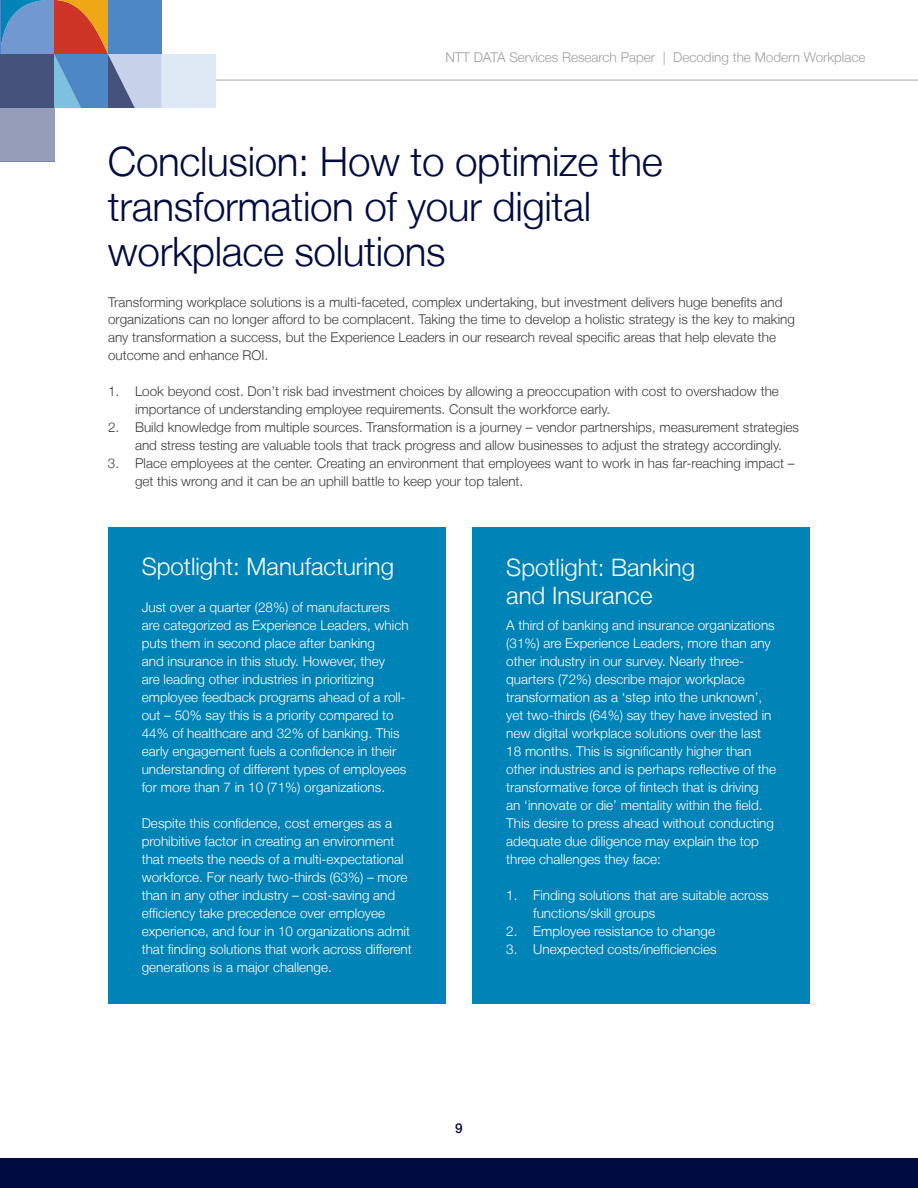
<style>
.page{position:relative;width:918px;height:1188px;background:#fff}
.page>*{position:absolute;margin:0;border:0;box-sizing:border-box;transform-origin:0 0}
.t1{font:300 40.5px/45px "Helvetica Neue LT";letter-spacing:-.01em;color:#000c40}
.t2{font:300 24px/28.5px "Helvetica Neue LT";color:#fff}
.t3{font:300 13.5px/18px "Helvetica Neue LT";color:#fff}
.t4{font:300 13.5px/18px "Helvetica Neue LT";color:#3e3e3f}
.t5{font:300 13.5px "Helvetica Neue LT";color:#9d9fa2}
.t6{font:500 13.5px "Helvetica Neue LT";color:#000c40}
</style>
<div class="page">
<div style="left:0;top:1158px;width:918px;height:30px;background:#000c40"></div>
<hr style="left:216px;top:79px;width:702px;height:2px;background:#c2c3c6">
<svg style="left:0;top:0;width:162px;height:108px"></svg>
<div style="left:0;top:108px;width:54px;height:54px;background:#959db8"></div>
<div style="left:162px;top:54px;width:54px;height:54px;background:#dee9f5"></div>
<hr style="left:0;top:0;width:1px;height:54px;background:#4d87c6">
<div style="left:472px;top:527px;width:338px;height:476px;background:#0083b6"></div>
<div style="left:108px;top:527px;width:338px;height:476px;background:#0083b6"></div>
<p class="t5" style="left:445px;top:49px;width:422px">NTT DATA Services Research Paper | Decoding the Modern Workplace</p>
<h1 class="t1" style="left:108px;top:138px;width:556px">Conclusion: How to optimize the transformation of your digital workplace solutions</h1>
<p class="t4" style="left:108px;top:292px;width:688px">Transforming workplace solutions is a multi-faceted, complex undertaking, but investment delivers huge benefits and organizations can no longer afford to be complacent. Taking the time to develop a holistic strategy is the key to making any transformation a success, but the Experience Leaders in our research reveal specific areas that help elevate the outcome and enhance ROI.</p>
<p class="t4" style="left:135px;top:382px;width:645px;text-indent:-27px">1. Look beyond cost. Don’t risk bad investment choices by allowing a preoccupation with cost to overshadow the importance of understanding employee requirements. Consult the workforce early.</p>
<p class="t4" style="left:135px;top:418px;width:666px;text-indent:-27px">2. Build knowledge from multiple sources. Transformation is a journey – vendor partnerships, measurement strategies and stress testing are valuable tools that track progress and allow businesses to adjust the strategy accordingly.</p>
<p class="t4" style="left:135px;top:454px;width:661px;text-indent:-27px">3. Place employees at the center. Creating an environment that employees want to work in has far-reaching impact – get this wrong and it can be an uphill battle to keep your top talent.</p>
<h2 class="t2" style="left:142px;top:551px;width:254px">Spotlight: Manufacturing</h2>
<p class="t3" style="left:142px;top:598px;width:268px">Just over a quarter (28%) of manufacturers are categorized as Experience Leaders, which puts them in second place after banking<br>and insurance in this study. However, they<br>are leading other industries in prioritizing employee feedback programs ahead of a roll&shy;out – 50% say this is a priority compared to 44% of healthcare and 32% of banking. This early engagement fuels a confidence in their understanding of different types of employees for more than 7 in 10 (71%) organizations.</p>
<p class="t3" style="left:142px;top:814px;width:272px">Despite this confidence, cost emerges as a prohibitive factor in creating an environment that meets the needs of a multi-expectational workforce. For nearly two-thirds (63%) – more than in any other industry – cost-saving and efficiency take precedence over employee experience, and four in 10 organizations admit that finding solutions that work across different generations is a major challenge.</p>
<h2 class="t2" style="left:506px;top:553px;width:190px">Spotlight: Banking and Insurance</h2>
<p class="t3" style="left:506px;top:616px;width:271px">A third of banking and insurance organizations (31%) are Experience Leaders, more than any other industry in our survey. Nearly three&shy;quarters (72%) describe major workplace transformation as a ‘step into the unknown’, yet two-thirds (64%) say they have invested in new digital workplace solutions over the last 18 months. This is significantly higher than other industries and is perhaps reflective of the transformative force of fintech that is driving an ‘innovate or die’ mentality within the field.<br>This desire to press ahead without conducting adequate due diligence may explain the top three challenges they face:</p>
<p class="t3" style="left:533px;top:886px;width:237px;text-indent:-27px">1. Finding solutions that are suitable across functions/skill groups</p>
<p class="t3" style="left:506px;top:922px;width:210px">2. Employee resistance to change</p>
<p class="t3" style="left:506px;top:940px;width:212px">3. Unexpected costs/inefficiencies</p>
<p class="t6" style="left:455px;top:1121px;width:9px">9</p>
</div>
